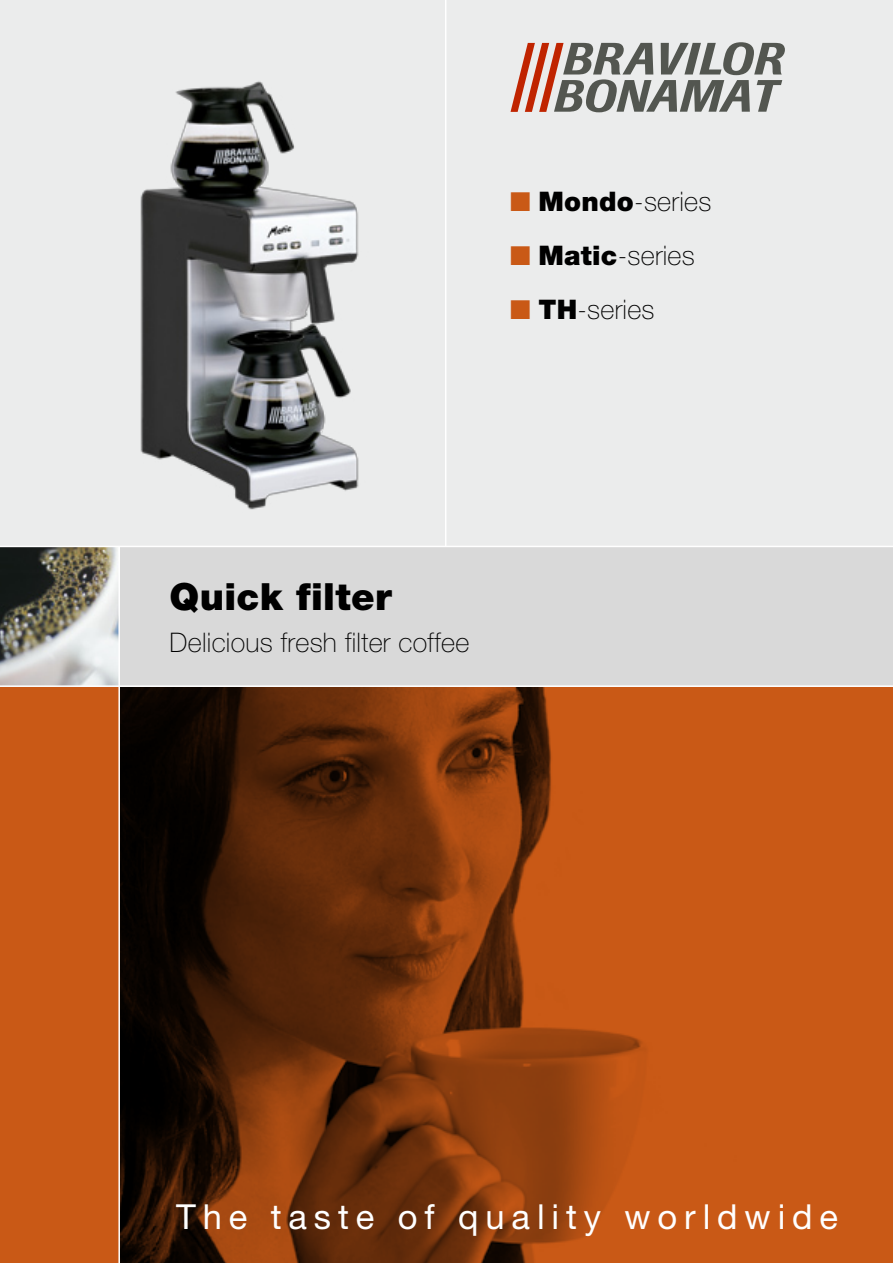
<style>
.page{position:relative;width:893px;height:1263px;background:#fff}
.page>*{position:absolute;margin:0;border:0;box-sizing:border-box;transform-origin:0 0}
.t1{font:900 37.5px "Helvetica Neue LT Std";letter-spacing:.01em;color:#000}
.t2{font:34.5px "Helvetica Neue LT Std";letter-spacing:.2em;color:#fff}
.t3{font:100 27px "Helvetica Neue LT Std";letter-spacing:.01em;color:#000}
.s1{color:#c95916}
.s2{font-weight:900}
</style>
<div class="page">
<div style="left:0;top:573px;width:893px;height:690px;background:#c95916"></div>
<img style="left:120px;top:687px;width:526px;height:576px">
<div style="left:0;top:0;width:893px;height:546px;background:#ebecec"></div>
<div style="left:0;top:546px;width:893px;height:140px;background:#d9d9d9"></div>
<img style="left:0;top:547px;width:118px;height:138px">
<svg style="left:510px;top:42px;width:275px;height:70px"></svg>
<img style="left:140px;top:81px;width:219px;height:429px">
<hr style="left:118px;top:546px;width:2px;height:717px;background:#fff">
<hr style="left:0;top:685px;width:893px;height:2px;background:#fff">
<hr style="left:0;top:546px;width:893px;height:1px;background:#fff">
<hr style="left:445px;top:0;width:1px;height:546px;background:#fff">
<p class="t3" style="left:510px;top:186px;width:203px"><span class="s1">■</span> <span class="s2">Mondo</span>-series</p>
<p class="t3" style="left:510px;top:240px;width:186px"><span class="s1">■</span> <span class="s2">Matic</span>-series</p>
<p class="t3" style="left:510px;top:294px;width:146px"><span class="s1">■</span> <span class="s2">TH</span>-series</p>
<h1 class="t1" style="left:169px;top:574px;width:224px">Quick filter</h1>
<p class="t3" style="left:169px;top:627px;width:301px">Delicious fresh filter coffee</p>
<p class="t2" style="left:176px;top:1196px;width:663px">The taste of quality worldwide</p>
</div>
